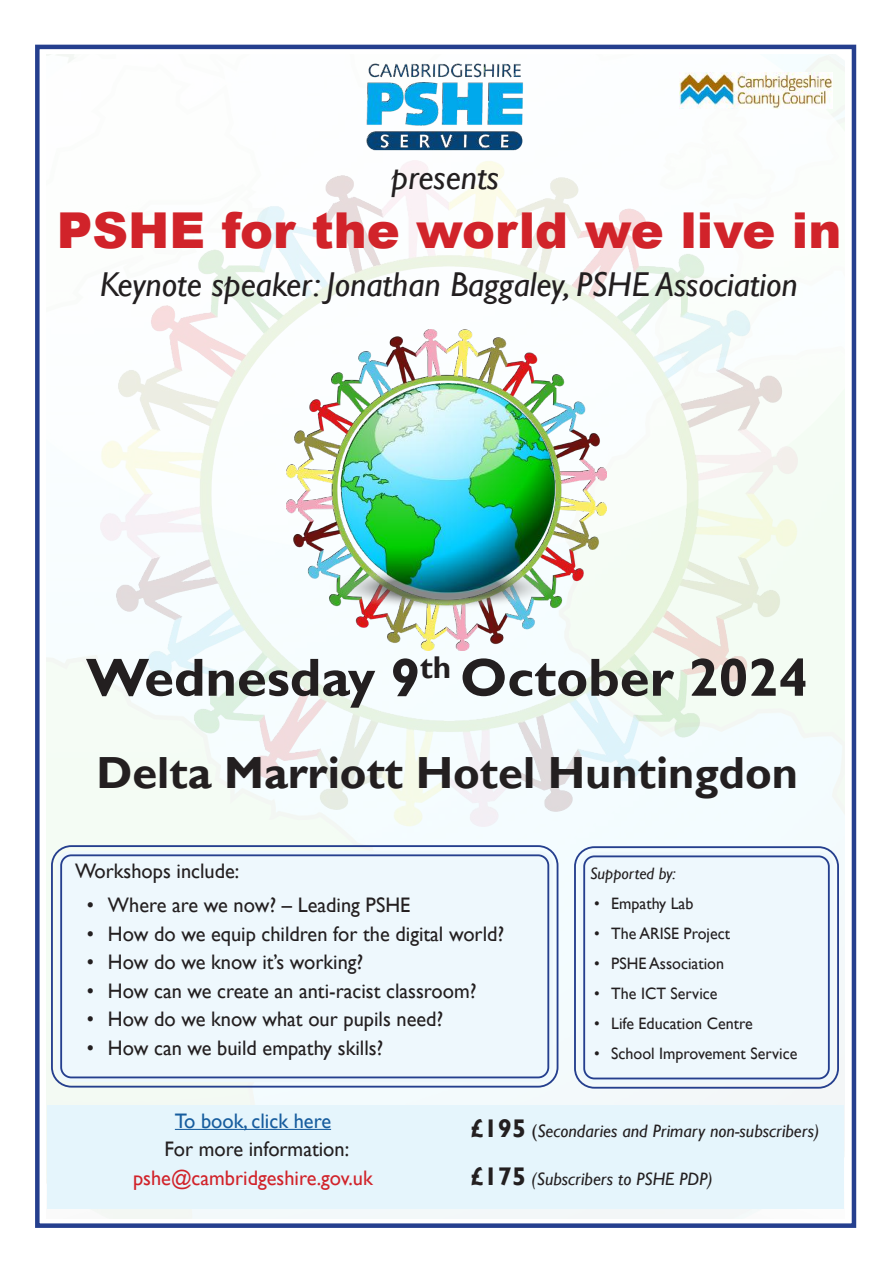
<style>
.page{position:relative;width:893px;height:1263px;background:#fff}
.page>*{position:absolute;margin:0;border:0;box-sizing:border-box;transform-origin:0 0}
.t1{font:700 54px "Gill Sans";color:#231f20}
.t2{font:900 49.5px "Arial";color:#d1232a}
.t3{font:700 45px "Gill Sans";color:#231f20}
.t4{font:italic 34.5px "Gill Sans";color:#231f20}
.t5{font:21px "Gill Sans";color:#231f20}
.t6{font:21px "Gill Sans";color:#d1232a}
.t7{font:21px "Gill Sans";color:#175d9e}
.t8{font:italic 18px "Gill Sans";color:#231f20}
.t9{font:16.5px "Gill Sans";color:#231f20}
.t10{font:italic 16.5px "Gill Sans";color:#231f20}
.s1{font-weight:700;font-style:normal;font-size:25.5px}
.s2{font-style:normal}
</style>
<div class="page">
<div style="left:35px;top:45px;width:821px;height:1183px;border:4px solid #253f8e"></div>
<img style="left:47px;top:54px;width:798px;height:1164px">
<img style="left:101px;top:160px;width:696px;height:667px">
<div style="left:47px;top:1106px;width:796px;height:103px;background:#e5f5fc"></div>
<hr style="left:175px;top:1129px;width:156px;height:1px;background:#175d9e">
<img style="left:364px;top:61px;width:162px;height:95px">
<img style="left:679px;top:72px;width:153px;height:36px">
<div style="left:57px;top:851px;width:496px;height:231px;background:#eef8fd;border-radius:15px"></div>
<div style="left:51px;top:845px;width:507px;height:242px;border:2px solid #253f8e;border-radius:19px"></div>
<div style="left:60px;top:854px;width:489px;height:224px;border:2px solid #253f8e;border-radius:10px"></div>
<img style="left:286px;top:330px;width:321px;height:320px">
<img style="left:330px;top:383px;width:227px;height:225px">
<div style="left:580px;top:852px;width:253px;height:231px;background:#eef8fd;border-radius:15px"></div>
<div style="left:574px;top:846px;width:265px;height:243px;border:2px solid #253f8e;border-radius:19px"></div>
<div style="left:583px;top:855px;width:247px;height:224px;border:2px solid #253f8e;border-radius:10px"></div>
<h3 class="t4" style="left:391px;top:157px;width:109px">presents</h3>
<h2 class="t2" style="left:57px;top:194px;width:786px">PSHE for the world we live in</h2>
<h3 class="t4" style="left:100px;top:264px;width:699px">Keynote speaker: Jonathan Baggaley, PSHE Association</h3>
<h1 class="t1" style="left:86px;top:645px;width:723px">Wednesday 9<sup>th</sup> October 2024</h1>
<h3 class="t3" style="left:96px;top:746px;width:703px">Delta Marriott Hotel Huntingdon</h3>
<p class="t5" style="left:75px;top:859px;width:166px">Workshops include:</p>
<p class="t5" style="left:87px;top:893px;width:325px">• Where are we now? – Leading PSHE</p>
<p class="t5" style="left:87px;top:922px;width:419px">• How do we equip children for the digital world?</p>
<p class="t5" style="left:87px;top:950px;width:278px">• How do we know it’s working?</p>
<p class="t5" style="left:87px;top:979px;width:391px">• How can we create an anti-racist classroom?</p>
<p class="t5" style="left:87px;top:1007px;width:358px">• How do we know what our pupils need?</p>
<p class="t5" style="left:87px;top:1036px;width:298px">• How can we build empathy skills?</p>
<p class="t10" style="left:590px;top:864px;width:87px">Supported by:</p>
<p class="t9" style="left:594px;top:894px;width:101px">• Empathy Lab</p>
<p class="t9" style="left:594px;top:924px;width:137px">• The ARISE Project</p>
<p class="t9" style="left:594px;top:954px;width:131px">• PSHE Association</p>
<p class="t9" style="left:594px;top:984px;width:125px">• The ICT Service</p>
<p class="t9" style="left:594px;top:1014px;width:160px">• Life Education Centre</p>
<p class="t9" style="left:594px;top:1044px;width:205px">• School Improvement Service</p>
<p class="t7" style="left:175px;top:1108px;width:158px">To book, click here</p>
<p class="t5" style="left:165px;top:1137px;width:186px">For more information:</p>
<p class="t6" style="left:133px;top:1165px;width:241px">pshe@cambridgeshire.gov.uk</p>
<p class="t8" style="left:471px;top:1120px;width:350px"><span class="s1">£195</span> <span class="s2">(</span>Secondaries and Primary non-subscribers)</p>
<p class="t8" style="left:471px;top:1169px;width:244px"><span class="s1">£175</span> (Subscribers to PSHE PDP)</p>
</div>
